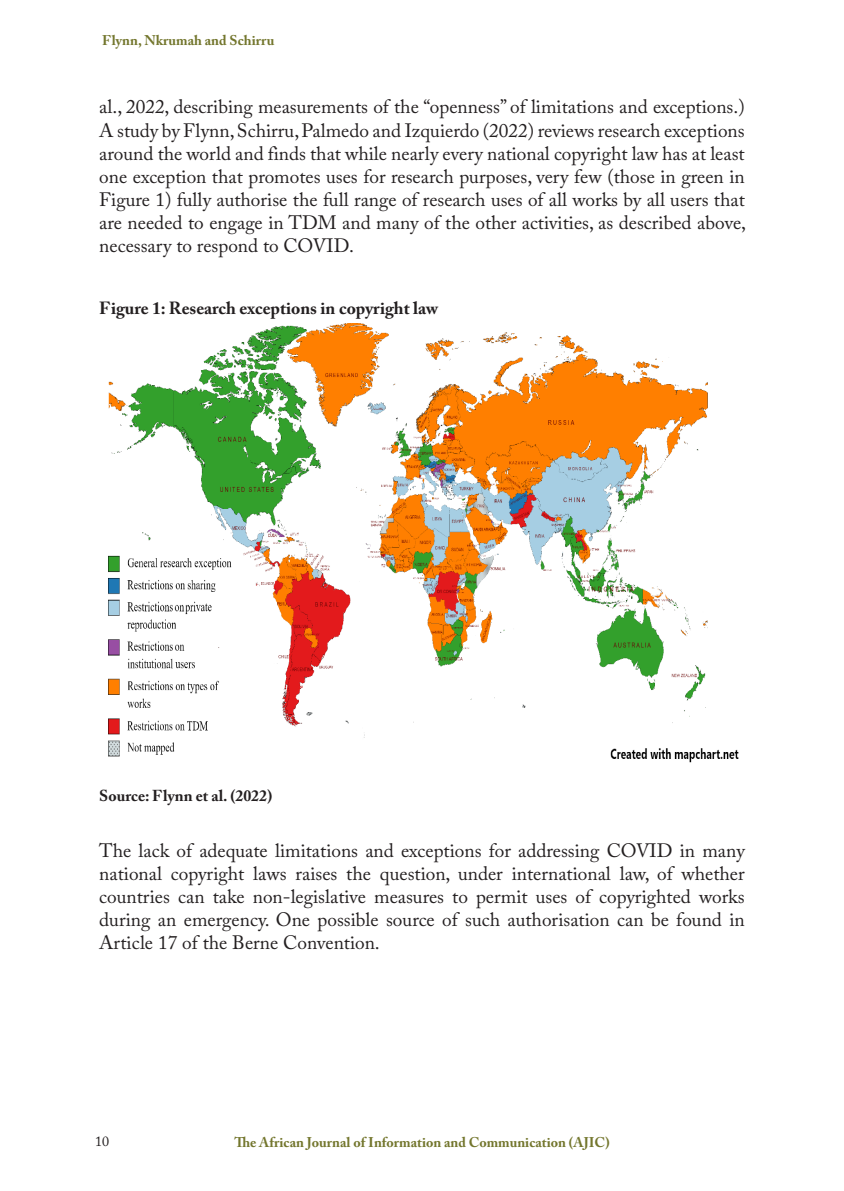
<style>
.page{position:relative;width:844px;height:1191px;background:#fff}
.page>*{position:absolute;margin:0;border:0;box-sizing:border-box;transform-origin:0 0}
.Body_Text{font:19.25px/23.1px "Adobe Caslon Pro";color:#231f20;text-align:justify}
.Body_Text-2{font:700 17.5px "Adobe Caslon Pro";color:#231f20}
.Body_Text-3{font:700 15.75px "Adobe Caslon Pro";color:#231f20}
.t1{font:700 14px "Adobe Caslon Pro";color:#73762d}
.t2{font:14px "Adobe Caslon Pro";color:#231f20}
</style>
<div class="page">
<img style="left:108px;top:324px;width:631px;height:439px">
<p class="t1" style="left:102px;top:32px;width:174px">Flynn, Nkrumah and Schirru</p>
<p class="Body_Text" style="left:99px;top:95px;width:648px">al., 2022, describing measurements of the “openness” of limitations and exceptions.)<br>A study by Flynn, Schirru, Palmedo and Izquierdo (2022) reviews research exceptions around the world and finds that while nearly every national copyright law has at least one exception that promotes uses for research purposes, very few (those in green in Figure 1) fully authorise the full range of research uses of all works by all users that are needed to engage in TDM and many of the other activities, as described above, necessary to respond to COVID.</p>
<p class="Body_Text-2" style="left:99px;top:297px;width:340px">Figure 1: Research exceptions in copyright law</p>
<p class="Body_Text-3" style="left:99px;top:786px;width:174px">Source: Flynn et al. (2022)</p>
<p class="Body_Text" style="left:99px;top:838px;width:646px">The lack of adequate limitations and exceptions for addressing COVID in many national copyright laws raises the question, under international law, of whether countries can take non-legislative measures to permit uses of copyrighted works during an emergency. One possible source of such authorisation can be found in Article 17 of the Berne Convention.</p>
<p class="t2" style="left:95px;top:1132px;width:15px">10</p>
<p class="t1" style="left:234px;top:1133px;width:376px">The African Journal of Information and Communication (AJIC)</p>
</div>
